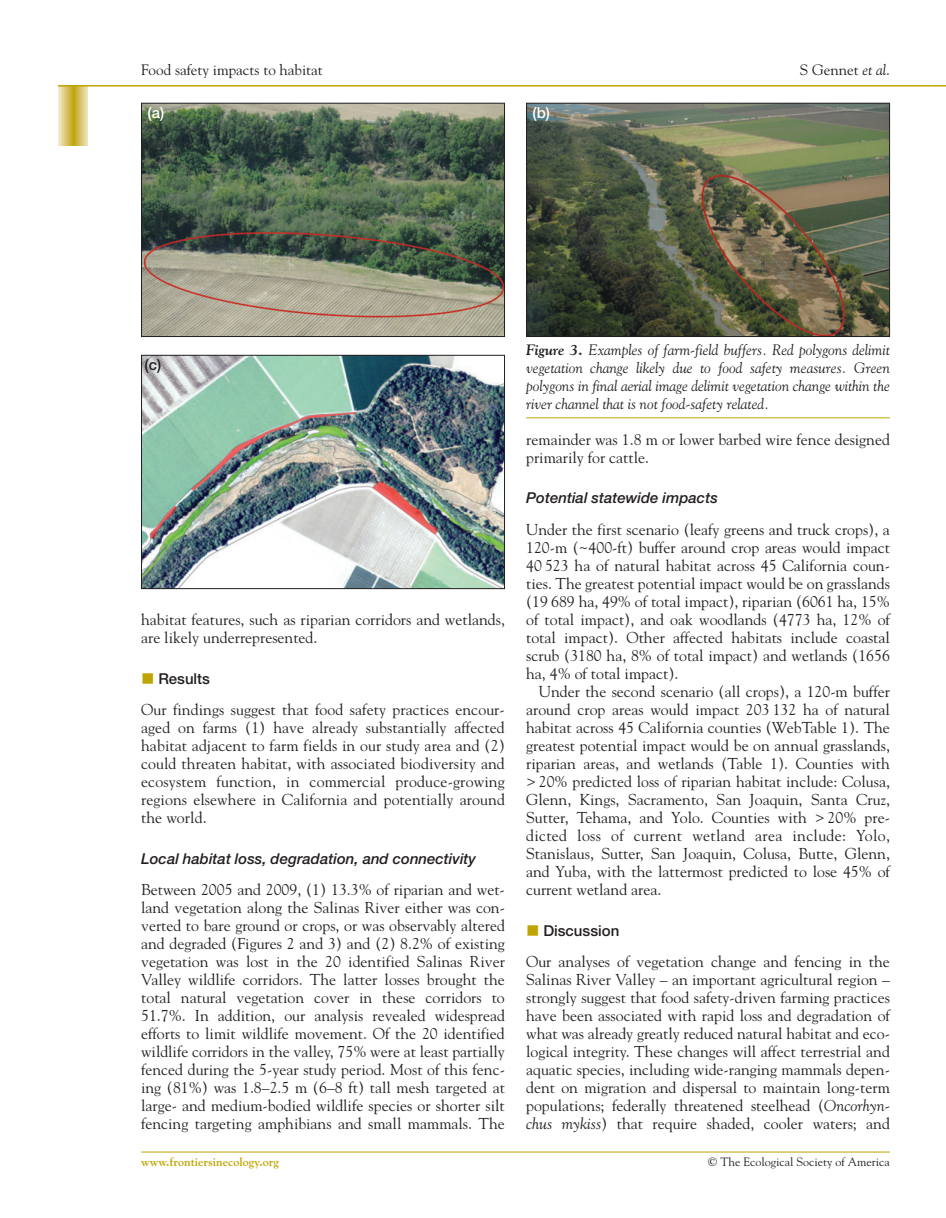
<style>
.page{position:relative;width:946px;height:1218px;background:#fff}
.page>*{position:absolute;margin:0;border:0;box-sizing:border-box;transform-origin:0 0}
.t1{font:15.75px/18px "Goudy";color:#231f20;text-align:justify}
.t2{font:italic 15px/18px "Goudy";color:#231f20;text-align:justify}
.t3{font:italic 500 15px "Helvetica Neue";color:#231f20}
.t4{font:15px "Goudy";color:#231f20}
.t5{font:500 15px "Helvetica Neue";color:#231f20}
.t6{font:500 15px "Helvetica Neue";color:#fff}
.t7{font:12px "Goudy";color:#231f20}
.t8{font:700 12px "Goudy";color:#bea502}
.s1{font-style:italic}
.s2{color:#bea502}
.s3{font-weight:700}
</style>
<div class="page">
<svg style="left:932px;top:85px;width:13px;height:2px"></svg>
<svg style="left:58px;top:87px;width:30px;height:58px;background:#d9c66e"></svg>
<hr style="left:58px;top:85px;width:874px;height:2px;background:#bea502">
<hr style="left:141px;top:1151px;width:748px;height:1px;background:#bea502">
<img style="left:143px;top:105px;width:360px;height:230px">
<div style="left:141px;top:103px;width:364px;height:234px;border:1px solid #231f20"></div>
<img style="left:528px;top:105px;width:359px;height:230px">
<div style="left:526px;top:103px;width:363px;height:234px;border:1px solid #231f20"></div>
<img style="left:143px;top:357px;width:360px;height:230px">
<div style="left:141px;top:355px;width:364px;height:234px;border:1px solid #231f20"></div>
<hr style="left:526px;top:417px;width:363px;height:1px;background:#bea502">
<p class="t4" style="left:141px;top:64px;width:183px">Food safety impacts to habitat</p>
<p class="t4" style="left:799px;top:64px;width:91px">S Gennet <span class="s1">et al</span>.</p>
<p class="t6" style="left:147px;top:107px;width:18px">(a)</p>
<p class="t6" style="left:532px;top:107px;width:19px">(b)</p>
<p class="t5" style="left:145px;top:359px;width:18px">(c)</p>
<p class="t1" style="left:141px;top:612px;width:365px">habitat features, such as riparian corridors and wetlands, are likely underrepresented.</p>
<p class="t5" style="left:141px;top:673px;width:70px"><span class="s2">■</span> Results</p>
<p class="t1" style="left:141px;top:702px;width:365px">Our findings suggest that food safety practices encour&shy;aged on farms (1) have already substantially affected habitat adjacent to farm fields in our study area and (2) could threaten habitat, with associated biodiversity and ecosystem function, in commercial produce-growing regions elsewhere in California and potentially around the world.</p>
<p class="t3" style="left:141px;top:853px;width:336px">Local habitat loss, degradation, and connectivity</p>
<p class="t1" style="left:141px;top:882px;width:365px">Between 2005 and 2009, (1) 13.3% of riparian and wet&shy;land vegetation along the Salinas River either was con&shy;verted to bare ground or crops, or was observably altered and degraded (Figures 2 and 3) and (2) 8.2% of existing vegetation was lost in the 20 identified Salinas River Valley wildlife corridors. The latter losses brought the total natural vegetation cover in these corridors to 51.7%. In addition, our analysis revealed widespread efforts to limit wildlife movement. Of the 20 identified wildlife corridors in the valley, 75% were at least partially fenced during the 5-year study period. Most of this fenc&shy;ing (81%) was 1.8–2.5 m (6–8 ft) tall mesh targeted at large- and medium-bodied wildlife species or shorter silt fencing targeting amphibians and small mammals. The</p>
<p class="t2" style="left:526px;top:342px;width:365px"><span class="s3">Figure 3.</span> Examples of farm-field buffers. Red polygons delimit vegetation change likely due to food safety measures. Green polygons in final aerial image delimit vegetation change within the river channel that is not food-safety related.</p>
<p class="t1" style="left:526px;top:432px;width:365px">remainder was 1.8 m or lower barbed wire fence designed primarily for cattle.</p>
<p class="t3" style="left:526px;top:493px;width:193px">Potential statewide impacts</p>
<p class="t1" style="left:526px;top:522px;width:365px">Under the first scenario (leafy greens and truck crops), a 120-m (~400-ft) buffer around crop areas would impact 40 523 ha of natural habitat across 45 California coun&shy;ties. The greatest potential impact would be on grasslands (19 689 ha, 49% of total impact), riparian (6061 ha, 15% of total impact), and oak woodlands (4773 ha, 12% of total impact). Other affected habitats include coastal scrub (3180 ha, 8% of total impact) and wetlands (1656 ha, 4% of total impact).</p>
<p class="t1" style="left:526px;top:684px;width:365px;text-indent:13px">Under the second scenario (all crops), a 120-m buffer around crop areas would impact 203 132 ha of natural habitat across 45 California counties (WebTable 1). The greatest potential impact would be on annual grasslands, riparian areas, and wetlands (Table 1). Counties with &gt; 20% predicted loss of riparian habitat include: Colusa, Glenn, Kings, Sacramento, San Joaquin, Santa Cruz, Sutter, Tehama, and Yolo. Counties with &gt; 20% pre&shy;dicted loss of current wetland area include: Yolo, Stanislaus, Sutter, San Joaquin, Colusa, Butte, Glenn, and Yuba, with the lattermost predicted to lose 45% of current wetland area.</p>
<p class="t5" style="left:526px;top:925px;width:95px"><span class="s2">■</span> Discussion</p>
<p class="t1" style="left:526px;top:954px;width:365px">Our analyses of vegetation change and fencing in the Salinas River Valley – an important agricultural region – strongly suggest that food safety-driven farming practices have been associated with rapid loss and degradation of what was already greatly reduced natural habitat and eco&shy;logical integrity. These changes will affect terrestrial and aquatic species, including wide-ranging mammals depen&shy;dent on migration and dispersal to maintain long-term populations; federally threatened steelhead (<span class="s1">Oncorhyn&shy;chus mykiss</span>) that require shaded, cooler waters; and</p>
<p class="t8" style="left:141px;top:1157px;width:139px">www.frontiersinecology.org</p>
<p class="t7" style="left:708px;top:1157px;width:183px">© The Ecological Society of America</p>
</div>
